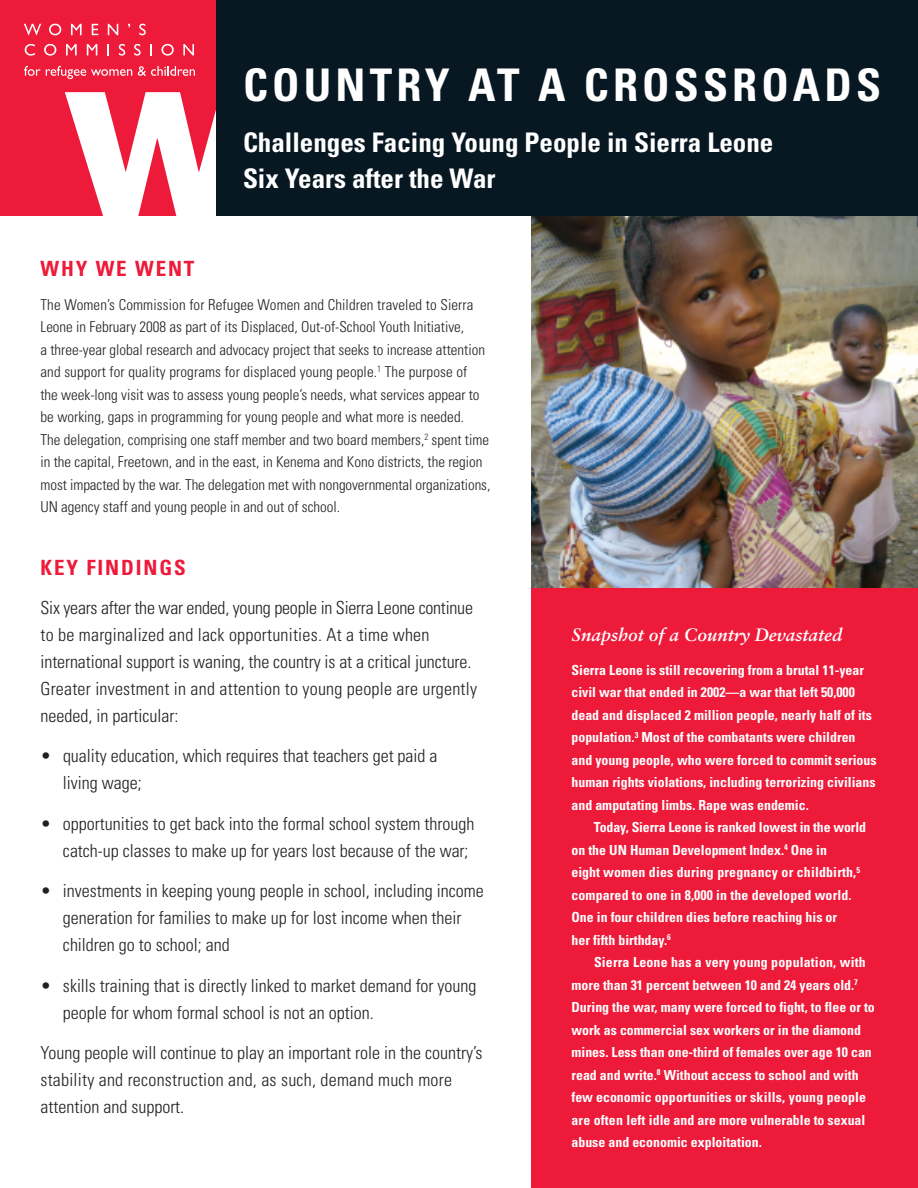
<style>
.page{position:relative;width:918px;height:1188px;background:#fff}
.page>*{position:absolute;margin:0;border:0;box-sizing:border-box;transform-origin:0 0}
.t1{font:700 condensed 45px "Univers";letter-spacing:.09em;color:#fff}
.t2{font:700 condensed 27px/36px "Univers";color:#fff}
.t3{font:700 condensed 21px "Univers";letter-spacing:.09em;color:#ed1a3a}
.t4{font:300 condensed 18px/27px "Univers";color:#231f20}
.t5{font:italic 700 18px "Sabon";color:#fff}
.t6{font:300 condensed 15px/22.5px "Univers";color:#231f20}
.t7{font:700 condensed 13.8px/22.5px "Univers";color:#fff}
</style>
<div class="page">
<div style="left:531px;top:0;width:387px;height:1188px;background:#ed1a3a"></div>
<div style="left:0;top:0;width:918px;height:216px;background:#071822"></div>
<div style="left:0;top:0;width:216px;height:216px;background:#ed1a3a"></div>
<svg style="left:24px;top:24px;width:17px;height:11px"></svg>
<svg style="left:49px;top:24px;width:12px;height:11px"></svg>
<svg style="left:71px;top:24px;width:11px;height:11px"></svg>
<svg style="left:92px;top:24px;width:6px;height:11px"></svg>
<svg style="left:108px;top:24px;width:10px;height:11px"></svg>
<svg style="left:139px;top:24px;width:7px;height:11px"></svg>
<svg style="left:25px;top:44px;width:10px;height:12px"></svg>
<svg style="left:44px;top:44px;width:12px;height:12px"></svg>
<svg style="left:66px;top:44px;width:11px;height:11px"></svg>
<svg style="left:87px;top:44px;width:10px;height:11px"></svg>
<svg style="left:119px;top:44px;width:6px;height:12px"></svg>
<svg style="left:134px;top:44px;width:7px;height:12px"></svg>
<svg style="left:150px;top:44px;width:2px;height:11px"></svg>
<svg style="left:161px;top:44px;width:13px;height:12px"></svg>
<svg style="left:183px;top:44px;width:11px;height:11px"></svg>
<svg style="left:24px;top:66px;width:108px;height:13px"></svg>
<svg style="left:138px;top:66px;width:57px;height:10px"></svg>
<svg style="left:65px;top:92px;width:151px;height:124px"></svg>
<img style="left:531px;top:216px;width:387px;height:371px">
<h1 class="t1" style="left:243px;top:69px;width:640px">COUNTRY AT A CROSSROADS</h1>
<h2 class="t2" style="left:243px;top:127px;width:532px">Challenges Facing Young People in Sierra Leone<br>Six Years after the War</h2>
<h3 class="t3" style="left:40px;top:261px;width:155px">WHY WE WENT</h3>
<p class="t6" style="left:40px;top:295px;width:451px">The Women’s Commission for Refugee Women and Children traveled to Sierra Leone in February 2008 as part of its Displaced, Out-of-School Youth Initiative,<br>a three-year global research and advocacy project that seeks to increase attention and support for quality programs for displaced young people.<sup>1</sup> The purpose of<br>the week-long visit was to assess young people’s needs, what services appear to be working, gaps in programming for young people and what more is needed.<br>The delegation, comprising one staff member and two board members,<sup>2</sup> spent time in the capital, Freetown, and in the east, in Kenema and Kono districts, the region most impacted by the war. The delegation met with nongovernmental organizations, UN agency staff and young people in and out of school.</p>
<h3 class="t3" style="left:40px;top:560px;width:147px">KEY FINDINGS</h3>
<p class="t4" style="left:40px;top:595px;width:438px">Six years after the war ended, young people in Sierra Leone continue to be marginalized and lack opportunities. At a time when international support is waning, the country is at a critical juncture.<br>Greater investment in and attention to young people are urgently needed, in particular:</p>
<h3 class="t4" style="left:63px;top:744px;width:376px;text-indent:-22px">• quality education, which requires that teachers get paid a living wage;</h3>
<h3 class="t4" style="left:63px;top:811px;width:413px;text-indent:-23px">• opportunities to get back into the formal school system through catch-up classes to make up for years lost because of the war;</h3>
<h3 class="t4" style="left:63px;top:879px;width:422px;text-indent:-22px">• investments in keeping young people in school, including income generation for families to make up for lost income when their children go to school; and</h3>
<h3 class="t4" style="left:63px;top:973px;width:415px;text-indent:-22px">• skills training that is directly linked to market demand for young people for whom formal school is not an option.</h3>
<h3 class="t4" style="left:40px;top:1041px;width:443px">Young people will continue to play an important role in the country’s stability and reconstruction and, as such, demand much more attention and support.</h3>
<h3 class="t5" style="left:571px;top:627px;width:273px">Snapshot of a Country Devastated</h3>
<p class="t7" style="left:571px;top:660px;width:307px">Sierra Leone is still recovering from a brutal 11-year civil war that ended in 2002—a war that left 50,000 dead and displaced 2 million people, nearly half of its population.<sup>3</sup> Most of the combatants were children and young people, who were forced to commit serious human rights violations, including terrorizing civilians and amputating limbs. Rape was endemic.</p>
<p class="t7" style="left:571px;top:817px;width:296px;text-indent:22px">Today, Sierra Leone is ranked lowest in the world on the UN Human Development Index.<sup>4</sup> One in<br>eight women dies during pregnancy or childbirth,<sup>5 </sup>compared to one in 8,000 in the developed world.<br>One in four children dies before reaching his or<br>her fifth birthday.<sup>6</sup></p>
<p class="t7" style="left:571px;top:952px;width:305px;text-indent:23px">Sierra Leone has a very young population, with more than 31 percent between 10 and 24 years old.<sup>7<br></sup>During the war, many were forced to fight, to flee or to work as commercial sex workers or in the diamond mines. Less than one-third of females over age 10 can read and write.<sup>8</sup> Without access to school and with few economic opportunities or skills, young people are often left idle and are more vulnerable to sexual abuse and economic exploitation.</p>
</div>
